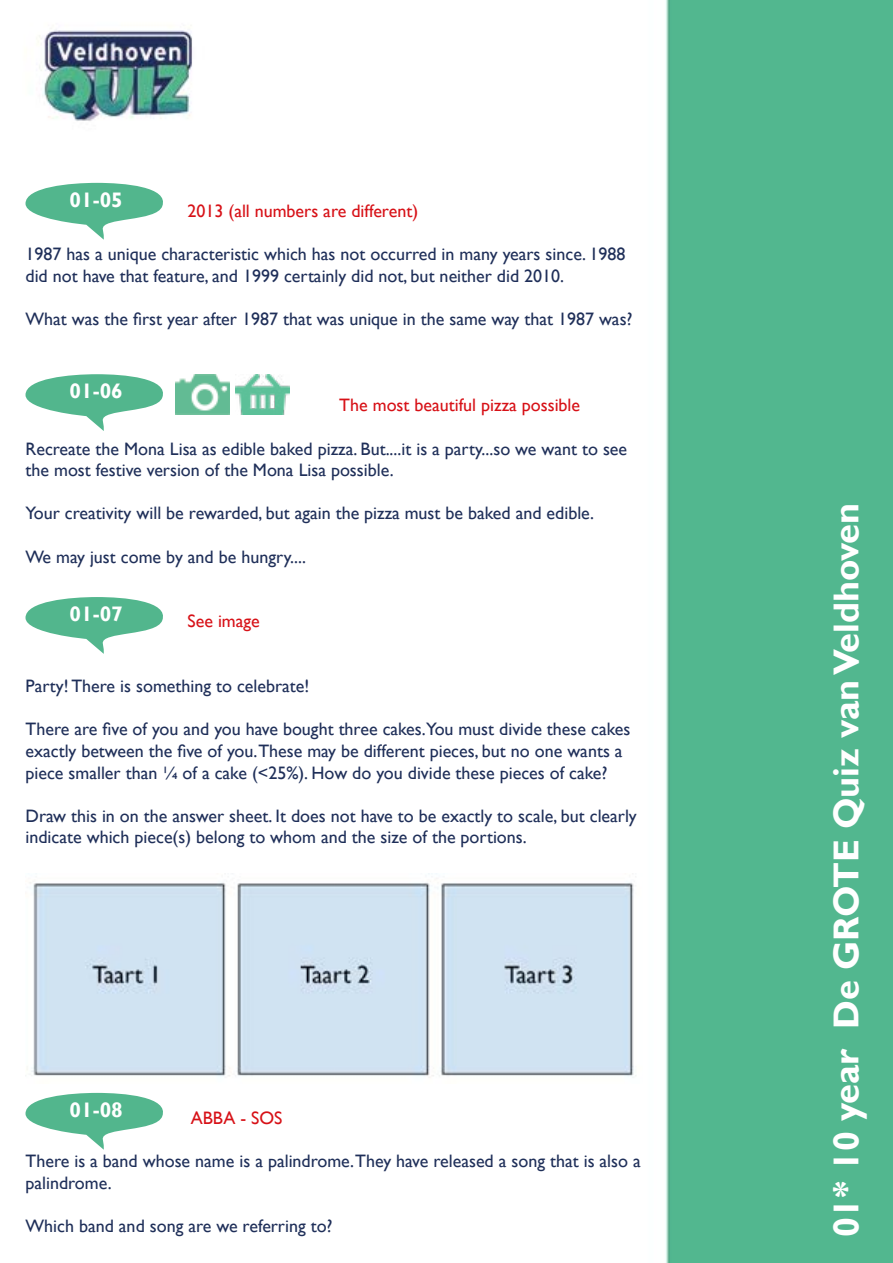
<style>
.page{position:relative;width:893px;height:1263px;background:#fff}
.page>*{position:absolute;margin:0;border:0;box-sizing:border-box;transform-origin:0 0}
.t1{font:700 36px "Gill Sans";color:#fff}
.t2{font:700 21px "Gill Sans";color:#fff}
.t3{font:18px/21.6px "Gill Sans";color:#1f2f59}
.t4{font:18px "Gill Sans";color:#d71117}
</style>
<div class="page">
<img style="left:25px;top:0;width:868px;height:1263px">
<img style="left:26px;top:873px;width:616px;height:210px">
<img style="left:176px;top:374px;width:54px;height:40px">
<svg style="left:26px;top:183px;width:143px;height:57px"></svg>
<svg style="left:26px;top:374px;width:143px;height:57px"></svg>
<svg style="left:26px;top:597px;width:143px;height:57px"></svg>
<svg style="left:26px;top:1093px;width:143px;height:57px"></svg>
<img style="left:235px;top:374px;width:54px;height:40px">
<p class="t2" style="left:69px;top:187px;width:55px">01-05</p>
<p class="t4" style="left:188px;top:200px;width:232px">2013 (all numbers are different)</p>
<p class="t3" style="left:26px;top:244px;width:601px">1987 has a unique characteristic which has not occurred in many years since. 1988 did not have that feature, and 1999 certainly did not, but neither did 2010.</p>
<p class="t3" style="left:26px;top:308px;width:609px">What was the first year after 1987 that was unique in the same way that 1987 was?</p>
<p class="t2" style="left:69px;top:378px;width:55px">01-06</p>
<p class="t4" style="left:339px;top:395px;width:242px">The most beautiful pizza possible</p>
<p class="t3" style="left:26px;top:438px;width:603px">Recreate the Mona Lisa as edible baked pizza. But....it is a party...so we want to see the most festive version of the Mona Lisa possible.</p>
<p class="t3" style="left:26px;top:503px;width:570px">Your creativity will be rewarded, but again the pizza must be baked and edible.</p>
<p class="t3" style="left:26px;top:546px;width:282px">We may just come by and be hungry....</p>
<p class="t2" style="left:69px;top:601px;width:55px">01-07</p>
<p class="t4" style="left:188px;top:611px;width:74px">See image</p>
<p class="t3" style="left:26px;top:676px;width:285px">Party! There is something to celebrate!</p>
<p class="t3" style="left:26px;top:719px;width:606px">There are five of you and you have bought three cakes.You must divide these cakes exactly between the five of you.These may be different pieces, but no one wants a piece smaller than ¼ of a cake (&lt;25%). How do you divide these pieces of cake?</p>
<p class="t3" style="left:26px;top:805px;width:613px">Draw this in on the answer sheet. It does not have to be exactly to scale, but clearly indicate which piece(s) belong to whom and the size of the portions.</p>
<p class="t2" style="left:69px;top:1097px;width:55px">01-08</p>
<p class="t4" style="left:191px;top:1108px;width:93px">ABBA - SOS</p>
<p class="t3" style="left:26px;top:1151px;width:617px">There is a band whose name is a palindrome.They have released a song that is also a palindrome.</p>
<p class="t3" style="left:26px;top:1216px;width:309px">Which band and song are we referring to?</p>
<h1 class="t1" style="left:824px;top:1237px;width:736px;rotate:-90deg">01* 10 year De GROTE Quiz van Veldhoven</h1>
</div>
